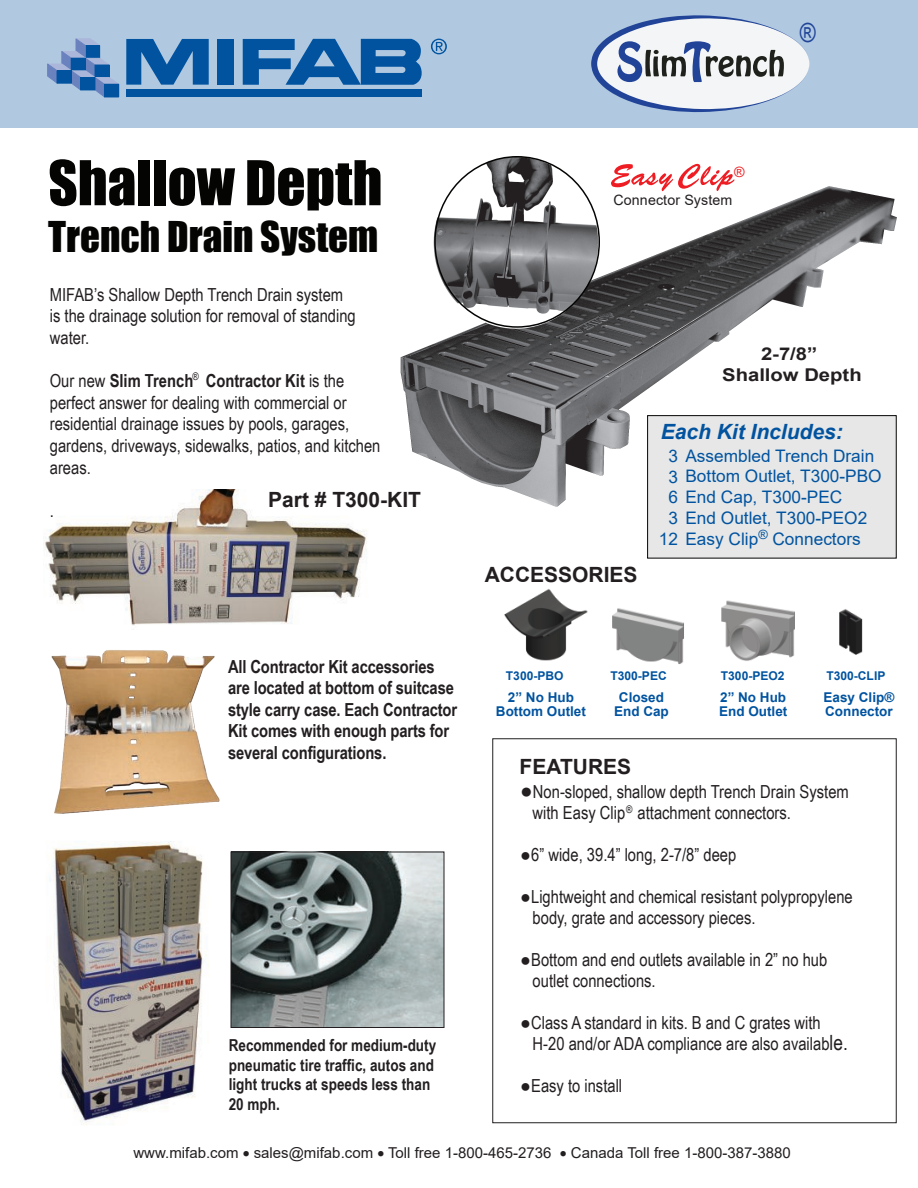
<style>
.page{position:relative;width:918px;height:1188px;background:#fff}
.page>*{position:absolute;margin:0;border:0;box-sizing:border-box;transform-origin:0 0}
.t1{font:57px "Impact";color:#040503}
.t2{font:39px "Impact";color:#040503}
.t3{font:26.4px "Arial Narrow";color:#214498}
.t4{font:700 21px "Arial";color:#231f20}
.t5{font:italic 700 21px "Arial";color:#0153a0}
.t6{font:18px/21.6px "Arial Narrow";color:#231f20}
.t7{font:700 18px/21.6px "Arial Narrow";letter-spacing:-.01em;color:#231f20}
.t8{font:700 17.7px/21.1px "Arial";color:#231f20;text-align:center;scale:1.15 1}
.t9{font:17.25px "Arial";color:#0153a0}
.t10{font:700 16.5px/19.8px "Arial Narrow";color:#231f20}
.t11{font:15px "Arial";color:#231f20}
.t12{font:14.25px "Arial";letter-spacing:.01em;color:#231f20}
.t13{font:14.25px "Arial";color:#ee1f23}
.t14{font:700 13.5px/14.2px "Arial";color:#0153a0;text-align:center}
.t15{font:700 12.15px "Arial";color:#0153a0}
.t16{font:10.5px "Arial Narrow";color:#231f20}
.s1{font-weight:700}
.s2{font-size:21px}
</style>
<div class="page">
<div style="left:0;top:0;width:918px;height:128px;background:#b0c9e1"></div>
<svg style="left:126px;top:39px;width:83px;height:46px"></svg>
<div style="left:218px;top:39px;width:16px;height:46px;background:#0153a0"></div>
<div style="left:126px;top:89px;width:295px;height:8px;background:#0153a0"></div>
<svg style="left:431px;top:39px;width:16px;height:15px"></svg>
<svg style="left:47px;top:38px;width:72px;height:60px"></svg>
<div style="left:57px;top:71px;width:14px;height:12px;background:#0153a0"></div>
<div style="left:57px;top:70px;width:14px;height:13px;border:1px solid #0153a0"></div>
<svg style="left:243px;top:39px;width:179px;height:46px"></svg>
<svg style="left:591px;top:15px;width:218px;height:97px"></svg>
<img style="left:49px;top:841px;width:160px;height:284px">
<img style="left:44px;top:489px;width:323px;height:137px">
<img style="left:51px;top:650px;width:169px;height:164px">
<img style="left:400px;top:156px;width:497px;height:351px">
<div style="left:647px;top:415px;width:250px;height:143px;background:#e6e7e6;border:1px solid #040503"></div>
<svg style="left:611px;top:164px;width:123px;height:27px"></svg>
<img style="left:612px;top:608px;width:72px;height:56px">
<img style="left:504px;top:589px;width:84px;height:72px">
<img style="left:721px;top:600px;width:74px;height:61px">
<img style="left:839px;top:609px;width:24px;height:45px">
<img style="left:233px;top:854px;width:209px;height:172px">
<div style="left:231px;top:852px;width:213px;height:176px;border:1px solid #231f20"></div>
<div style="left:492px;top:738px;width:405px;height:385px;border:1px solid #231f20"></div>
<h1 class="t1" style="left:48px;top:139px;width:336px">Shallow Depth</h1>
<h2 class="t2" style="left:48px;top:206px;width:331px">Trench Drain System</h2>
<p class="t6" style="left:50px;top:283px;width:308px">MIFAB’s Shallow Depth Trench Drain system is the drainage solution for removal of standing water.</p>
<p class="t6" style="left:50px;top:369px;width:332px">Our new <span class="s1">Slim Trench Contractor Kit</span> is the perfect answer for dealing with commercial or residential drainage issues by pools, garages, gardens, driveways, sidewalks, patios, and kitchen areas.</p>
<p class="t16" style="left:193px;top:368px;width:8px">®</p>
<p class="t6" style="left:50px;top:499px;width:6px">.</p>
<p class="t4" style="left:268px;top:485px;width:154px">Part # T300-KIT</p>
<p class="t13" style="left:734px;top:162px;width:12px">®</p>
<p class="t12" style="left:614px;top:190px;width:120px">Connector System</p>
<h3 class="t3" style="left:800px;top:14px;width:17px">®</h3>
<p class="t4" style="left:485px;top:560px;width:154px">ACCESSORIES</p>
<p class="t8" style="left:722px;top:344px;width:123px">2-7/8”<br>Shallow Depth</p>
<p class="t5" style="left:661px;top:418px;width:184px">Each Kit Includes:</p>
<p class="t9" style="left:668px;top:444px;width:207px">3 Assembled Trench Drain</p>
<p class="t9" style="left:668px;top:465px;width:215px">3 Bottom Outlet, T300-PBO</p>
<p class="t9" style="left:668px;top:485px;width:175px">6 End Cap, T300-PEC</p>
<p class="t9" style="left:668px;top:506px;width:200px">3 End Outlet, T300-PEO2</p>
<p class="t9" style="left:659px;top:527px;width:203px">12 Easy Clip<sup>®</sup> Connectors</p>
<p class="t7" style="left:228px;top:655px;width:231px">All Contractor Kit accessories are located at bottom of suitcase style carry case. Each Contractor<br>Kit comes with enough parts for several configurations.</p>
<p class="t15" style="left:826px;top:667px;width:61px">T300-CLIP</p>
<p class="t15" style="left:506px;top:667px;width:59px">T300-PBO</p>
<p class="t15" style="left:610px;top:667px;width:58px">T300-PEC</p>
<p class="t15" style="left:721px;top:667px;width:65px">T300-PEO2</p>
<p class="t14" style="left:496px;top:690px;width:91px">2” No Hub<br>Bottom Outlet</p>
<p class="t14" style="left:614px;top:690px;width:56px">Closed<br>End Cap</p>
<p class="t14" style="left:719px;top:690px;width:70px;text-align:left">2” No Hub<br>End Outlet</p>
<p class="t14" style="left:824px;top:690px;width:72px;text-align:left">Easy Clip®<br>Connector</p>
<p class="t4" style="left:520px;top:752px;width:113px">FEATURES</p>
<p class="t10" style="left:229px;top:1034px;width:209px">Recommended for medium-duty pneumatic tire traffic, autos and light trucks at speeds less than<br>20 mph.</p>
<p class="t6" style="left:533px;top:781px;width:318px;line-height:21px;text-indent:-12px"><span class="s2">●</span>Non-sloped, shallow depth Trench Drain System with Easy Clip attachment connectors.</p>
<p class="t6" style="left:520px;top:844px;width:217px">●6” wide, 39.4” long, 2-7/8” deep</p>
<p class="t6" style="left:533px;top:886px;width:322px;line-height:21px;text-indent:-12px">●Lightweight and chemical resistant polypropylene body, grate and accessory pieces.</p>
<p class="t6" style="left:533px;top:949px;width:296px;line-height:21px;text-indent:-12px">●Bottom and end outlets available in 2” no hub outlet connections.</p>
<p class="t6" style="left:533px;top:1012px;width:317px;line-height:21px;text-indent:-12px">●Class A standard in kits. B and C grates with<br>H-20 and/or ADA compliance are also availab<span class="s2">le.</span></p>
<p class="t6" style="left:520px;top:1075px;width:103px">●Easy to install</p>
<p class="t16" style="left:626px;top:802px;width:8px">®</p>
<p class="t11" style="left:134px;top:1142px;width:659px">www.mifab.com • sales@mifab.com • Toll free 1-800-465-2736 • Canada Toll free 1-800-387-3880</p>
</div>
